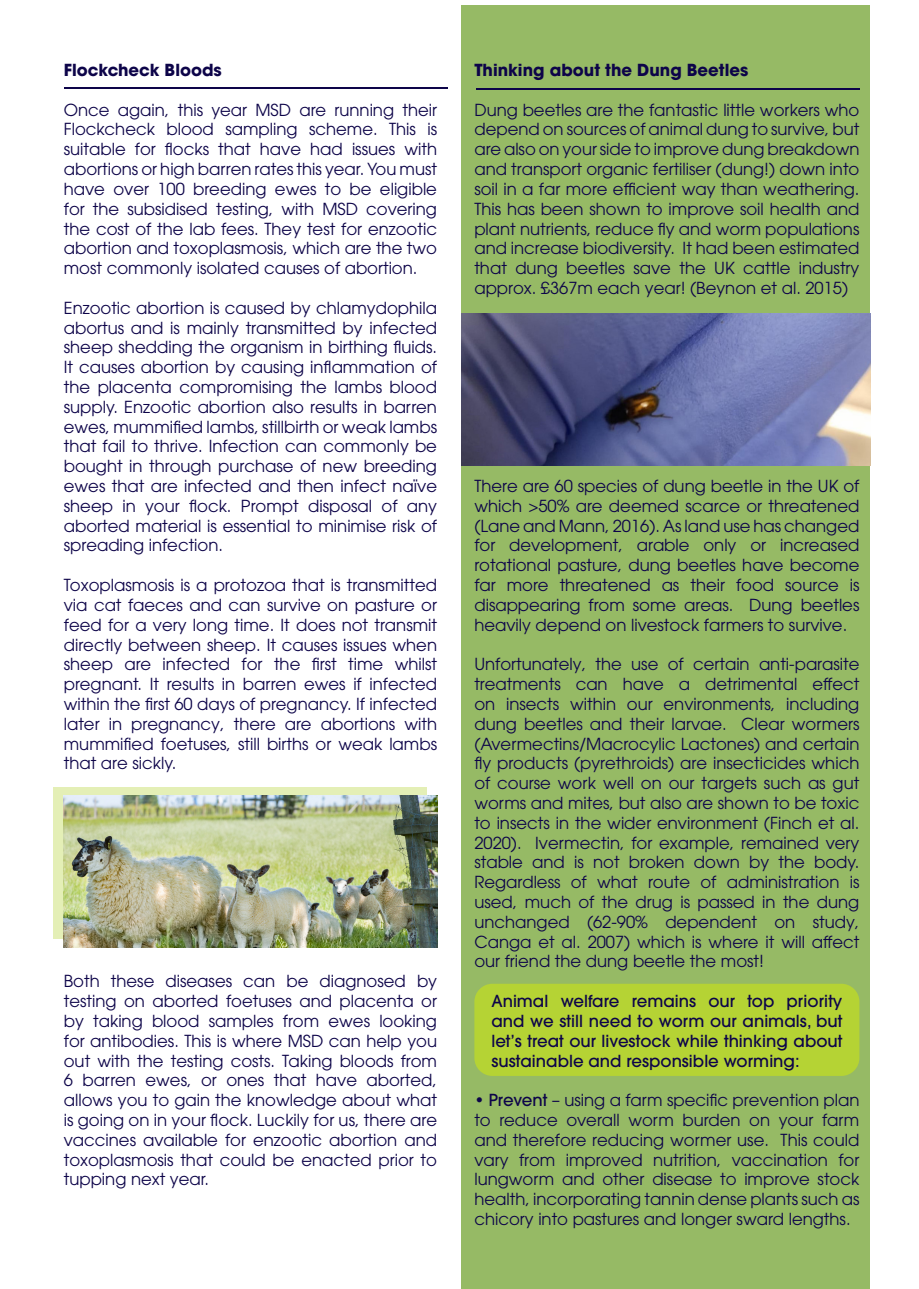
<style>
.page{position:relative;width:919px;height:1289px;background:#fff}
.page>*{position:absolute;margin:0;border:0;box-sizing:border-box;transform-origin:0 0}
.t1{font:16.5px/19.8px "ITC Avant Garde Pro";color:#0d0449;text-align:justify}
.t2{font:500 16.5px/19.8px "ITC Avant Garde Pro";color:#0d0449;text-align:justify}
.t3{font:700 16.5px "ITC Avant Garde Pro";color:#0d0449}
.s1{font-weight:500}
</style>
<div class="page">
<div style="left:461px;top:6px;width:409px;height:1282px;background:#96ba65"></div>
<div style="left:474px;top:983px;width:385px;height:92px;background:#b5d334;border-radius:18px"></div>
<div style="left:54px;top:787px;width:373px;height:151px;background:#e4efb6"></div>
<hr style="left:64px;top:87px;width:383px;height:1px;background:#0d0449">
<hr style="left:476px;top:88px;width:383px;height:2px;background:#0d0449">
<img style="left:64px;top:795px;width:373px;height:152px">
<img style="left:461px;top:313px;width:409px;height:152px">
<p class="t3" style="left:64px;top:59px;width:159px">Flockcheck Bloods</p>
<p class="t1" style="left:64px;top:99px;width:375px">Once again, this year MSD are running their Flockcheck blood sampling scheme. This is suitable for flocks that have had issues with abortions or high barren rates this year. You must have over 100 breeding ewes to be eligible for the subsidised testing, with MSD covering the cost of the lab fees. They test for enzootic abortion and toxoplasmosis, which are the two most commonly isolated causes of abortion.</p>
<p class="t1" style="left:64px;top:297px;width:375px">Enzootic abortion is caused by chlamydophila abortus and is mainly transmitted by infected sheep shedding the organism in birthing fluids.<br>It causes abortion by causing inflammation of the placenta compromising the lambs blood supply. Enzootic abortion also results in barren ewes, mummified lambs, stillbirth or weak lambs that fail to thrive. Infection can commonly be bought in through purchase of new breeding ewes that are infected and then infect naïve sheep in your flock. Prompt disposal of any aborted material is essential to minimise risk of spreading infection.</p>
<p class="t1" style="left:64px;top:575px;width:375px">Toxoplasmosis is a protozoa that is transmitted via cat faeces and can survive on pasture or feed for a very long time. It does not transmit directly between sheep. It causes issues when sheep are infected for the first time whilst pregnant. It results in barren ewes if infected within the first 60 days of pregnancy. If infected later in pregnancy, there are abortions with mummified foetuses, still births or weak lambs that are sickly.</p>
<p class="t1" style="left:64px;top:971px;width:375px">Both these diseases can be diagnosed by testing on aborted foetuses and placenta or by taking blood samples from ewes looking for antibodies. This is where MSD can help you out with the testing costs. Taking bloods from 6 barren ewes, or ones that have aborted, allows you to gain the knowledge about what is going on in your flock. Luckily for us, there are vaccines available for enzootic abortion and toxoplasmosis that could be enacted prior to tupping next year.</p>
<p class="t3" style="left:474px;top:59px;width:275px">Thinking about the Dung Beetles</p>
<p class="t1" style="left:474px;top:99px;width:386px">Dung beetles are the fantastic little workers who depend on sources of animal dung to survive, but are also on your side to improve dung breakdown and transport organic fertiliser (dung!) down into soil in a far more efficient way than weathering.<br>This has been shown to improve soil health and plant nutrients, reduce fly and worm populations and increase biodiversity. It had been estimated that dung beetles save the UK cattle industry approx. £367m each year! (Beynon et al. 2015)</p>
<p class="t1" style="left:474px;top:476px;width:386px">There are 60 species of dung beetle in the UK of which &gt;50% are deemed scarce or threatened (Lane and Mann, 2016). As land use has changed for development, arable only or increased rotational pasture, dung beetles have become far more threatened as their food source is disappearing from some areas. Dung beetles heavily depend on livestock farmers to survive.</p>
<p class="t1" style="left:474px;top:654px;width:386px">Unfortunately, the use of certain anti-parasite treatments can have a detrimental effect on insects within our environments, including dung beetles and their larvae. Clear wormers (Avermectins/Macrocylic Lactones) and certain fly products (pyrethroids) are insecticides which of course work well on our targets such as gut worms and mites, but also are shown to be toxic to insects in the wider environment (Finch et al.<br>2020). Ivermectin, for example, remained very stable and is not broken down by the body.<br>Regardless of what route of administration is used, much of the drug is passed in the dung unchanged (62-90% dependent on study, Canga et al. 2007) which is where it will affect our friend the dung beetle the most!</p>
<p class="t2" style="left:491px;top:991px;width:352px">Animal welfare remains our top priority and we still need to worm our animals, but let’s treat our livestock while thinking about sustainable and responsible worming:</p>
<p class="t1" style="left:474px;top:1089px;width:386px">• <span class="s1">Prevent</span> – using a farm specific prevention plan to reduce overall worm burden on your farm and therefore reducing wormer use. This could vary from improved nutrition, vaccination for lungworm and other disease to improve stock health, incorporating tannin dense plants such as chicory into pastures and longer sward lengths.</p>
</div>
